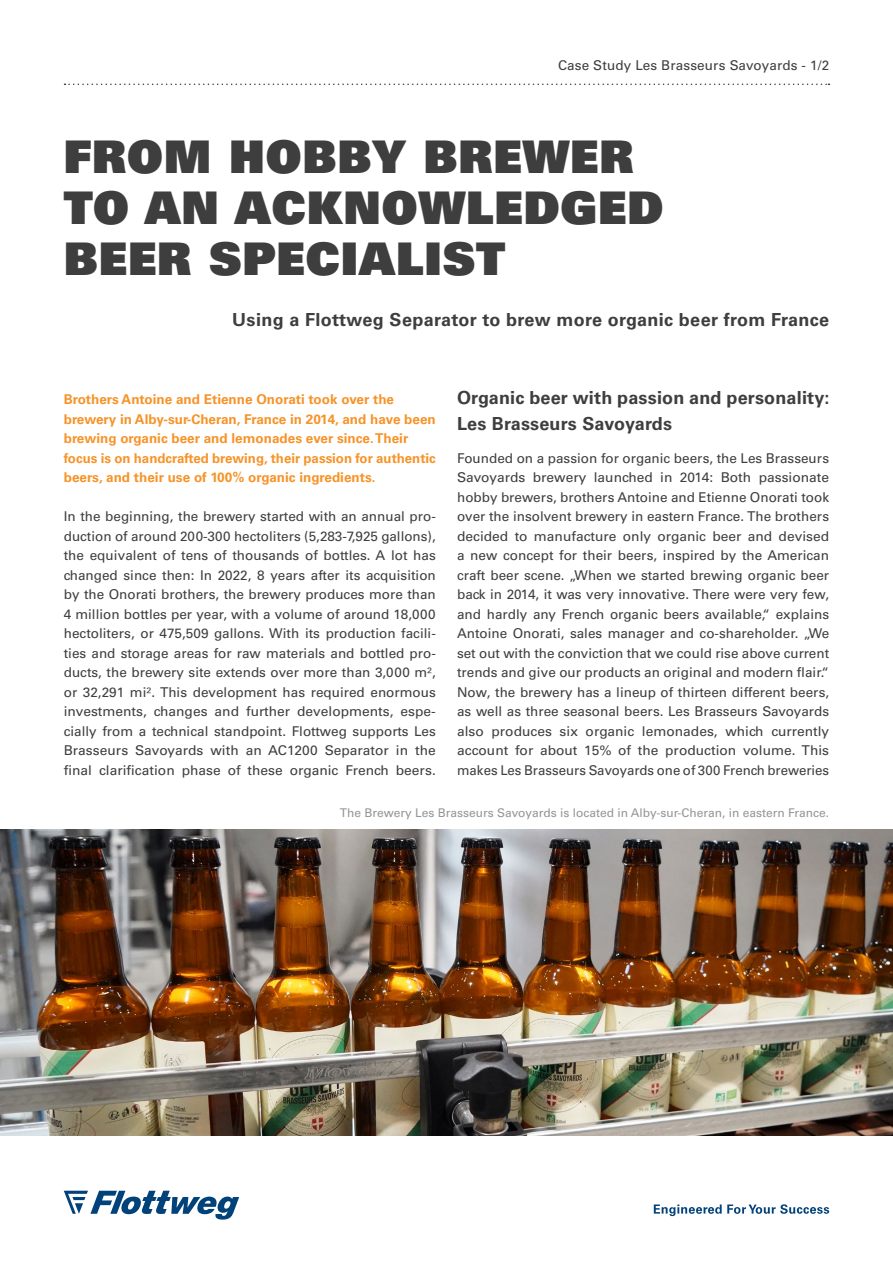
<style>
.page{position:relative;width:893px;height:1263px;background:#fff}
.page>*{position:absolute;margin:0;border:0;box-sizing:border-box;transform-origin:0 0}
.t1{font:45px "Univers LT Pro 85 X Black";letter-spacing:.02em;color:#3e3e3f}
.Fließtext___Orange{font:700 18px/25.5px "Univers LT Pro 65";letter-spacing:.01em;color:#3e3e3f}
.Fließtext{font:13.5px/19.5px "Univers LT Pro 55 Roman";color:#3e3e3f;text-align:justify}
.Fließtext___Orange-2{font:13.5px/19.5px "Univers LT Pro 55 Roman";color:#3e3e3f;text-align:justify}
.Fließtext___Orange-3{font:700 13.5px/19.5px "Univers LT Pro 65";color:#f79328}
.Fließtext-2{font:12px "Univers LT Pro 55 Roman";color:#939598}
</style>
<div class="page">
<svg style="left:64px;top:1191px;width:175px;height:28px"></svg>
<svg style="left:654px;top:1204px;width:175px;height:12px"></svg>
<svg style="left:65px;top:84px;width:764px;height:1px"></svg>
<img style="left:0;top:829px;width:893px;height:306px">
<p class="Fließtext" style="left:558px;top:55px;width:273px">Case Study Les Brasseurs Savoyards - 1/2</p>
<p class="t1" style="left:64px;top:127px;width:571px">FROM HOBBY BREWER</p>
<p class="t1" style="left:64px;top:178px;width:601px">TO AN ACKNOWLEDGED</p>
<p class="t1" style="left:64px;top:229px;width:443px">BEER SPECIALIST</p>
<p class="Fließtext___Orange" style="left:232px;top:306px;width:598px">Using a Flottweg Separator to brew more organic beer from France</p>
<p class="Fließtext___Orange" style="left:457px;top:384px;width:374px">Organic beer with passion and personality:<br>Les Brasseurs Savoyards</p>
<p class="Fließtext" style="left:457px;top:447px;width:374px">Founded on a passion for organic beers, the Les Brasseurs Savoyards brewery launched in 2014: Both passionate hobby brewers, brothers Antoine and Etienne Onorati took over the insolvent brewery in eastern France. The brothers decided to manufacture only organic beer and devised a new concept for their beers, inspired by the American craft beer scene. „When we started brewing organic beer back in 2014, it was very innovative. There were very few, and hardly any French organic beers available,“ explains Antoine Onorati, sales manager and co-shareholder. „We set out with the conviction that we could rise above current trends and give our products an original and modern flair.“ Now, the brewery has a lineup of thirteen different beers, as well as three seasonal beers. Les Brasseurs Savoyards also produces six organic lemonades, which currently account for about 15% of the production volume. This makes Les Brasseurs Savoyards one of 300 French breweries</p>
<p class="Fließtext-2" style="left:340px;top:804px;width:491px">The Brewery Les Brasseurs Savoyards is located in Alby-sur-Cheran, in eastern France.</p>
<p class="Fließtext___Orange-3" style="left:64px;top:389px;width:332px">Brothers Antoine and Etienne Onorati took over the</p>
<p class="Fließtext___Orange-3" style="left:64px;top:408px;width:374px">brewery in Alby-sur-Cheran, France in 2014, and have been brewing organic beer and lemonades ever since. Their</p>
<p class="Fließtext___Orange-3" style="left:64px;top:447px;width:374px">focus is on handcrafted brewing, their passion for authentic beers, and their use of 100% organic ingredients.</p>
<p class="Fließtext___Orange-2" style="left:64px;top:506px;width:374px">In the beginning, the brewery started with an annual pro&shy;duction of around 200-300 hectoliters (5,283-7,925 gallons), the equivalent of tens of thousands of bottles. A lot has changed since then: In 2022, 8 years after its acquisition by the Onorati brothers, the brewery produces more than 4 million bottles per year, with a volume of around 18,000 hectoliters, or 475,509 gallons. With its production facili&shy;ties and storage areas for raw materials and bottled pro&shy;ducts, the brewery site extends over more than 3,000 m², or 32,291 mi². This development has required enormous investments, changes and further developments, espe&shy;cially from a technical standpoint. Flottweg supports Les Brasseurs Savoyards with an AC1200 Separator in the final clarification phase of these organic French beers.</p>
</div>
